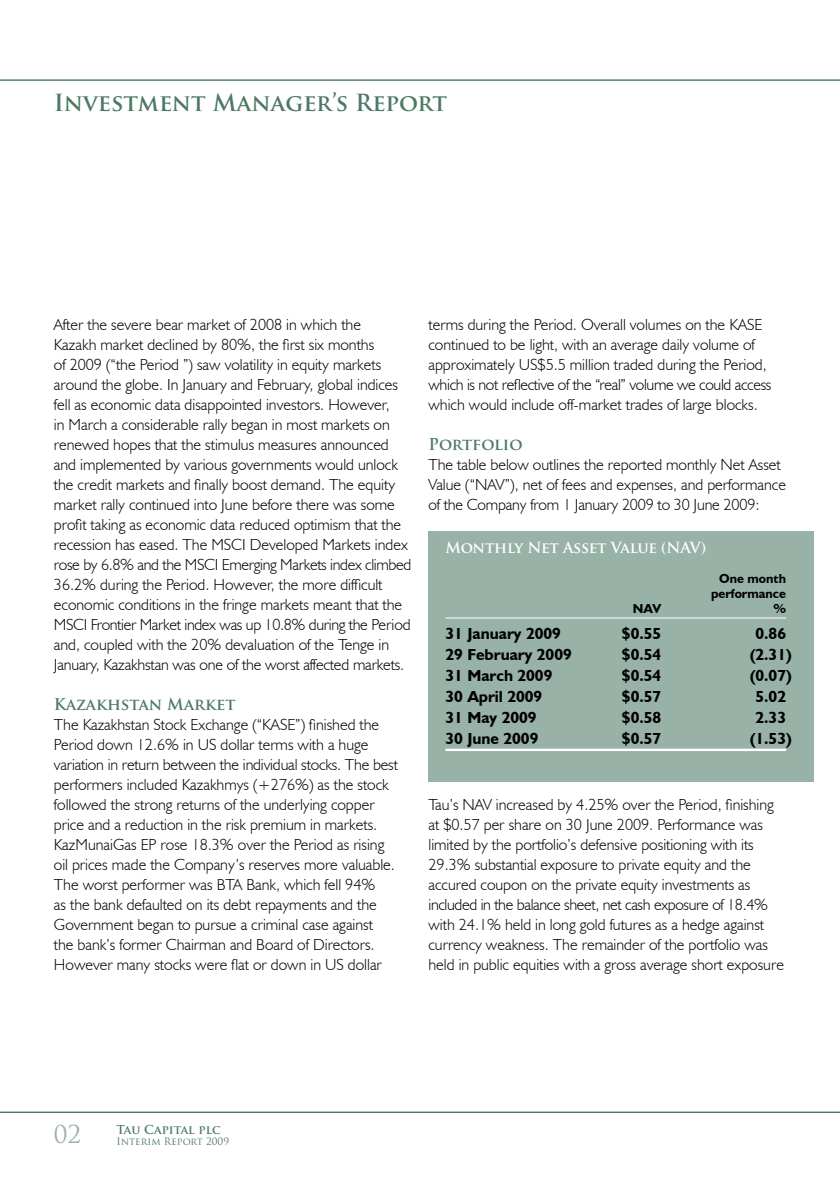
<style>
.page{position:relative;width:840px;height:1191px;background:#fff}
.page>*{position:absolute;margin:0;border:0;box-sizing:border-box;transform-origin:0 0}
.t1{font:24px "Trajan Pro";color:#99b2a7}
.t2{font:700 23px "Trajan Pro";color:#4d7964}
.t3{font:300 16px/20px "Humanist 521 BT";color:#000}
.t4{font:700 16px "Humanist 521 BT";color:#000}
.t5{font:700 16px "Trajan Pro";color:#4d7964}
.t6{font:700 15px "Trajan Pro";letter-spacing:-.02em;color:#fff}
.t7{font:700 13px/15px "Humanist 521 BT";color:#000;text-align:right}
.t8{font:700 12px "Trajan Pro";color:#4d7964}
.t9{font:10px "Trajan Pro";color:#4d7964}
</style>
<div class="page">
<hr style="left:0;top:79px;width:839px;height:2px;background:#4d7964">
<hr style="left:0;top:1111px;width:839px;height:2px;background:#4d7964">
<div style="left:428px;top:531px;width:386px;height:251px;background:#99b2a7"></div>
<hr style="left:445px;top:617px;width:340px;height:1px;background:#fff">
<hr style="left:445px;top:748px;width:340px;height:3px;background:#fff">
<h2 class="t2" style="left:54px;top:88px;width:394px">Investment Manager’s Report</h2>
<p class="t3" style="left:54px;top:314px;width:359px">After the severe bear market of 2008 in which the<br>Kazakh market declined by 80%, the first six months<br>of 2009 (“the Period ”) saw volatility in equity markets around the globe. In January and February, global indices fell as economic data disappointed investors. However,<br>in March a considerable rally began in most markets on renewed hopes that the stimulus measures announced and implemented by various governments would unlock the credit markets and finally boost demand. The equity market rally continued into June before there was some profit taking as economic data reduced optimism that the recession has eased. The MSCI Developed Markets index rose by 6.8% and the MSCI Emerging Markets index climbed 36.2% during the Period. However, the more difficult economic conditions in the fringe markets meant that the MSCI Frontier Market index was up 10.8% during the Period and, coupled with the 20% devaluation of the Tenge in January, Kazakhstan was one of the worst affected markets.</p>
<p class="t5" style="left:54px;top:694px;width:183px">Kazakhstan Market</p>
<p class="t3" style="left:54px;top:714px;width:345px">The Kazakhstan Stock Exchange (“KASE”) finished the Period down 12.6% in US dollar terms with a huge variation in return between the individual stocks. The best performers included Kazakhmys (+276%) as the stock followed the strong returns of the underlying copper price and a reduction in the risk premium in markets.<br>KazMunaiGas EP rose 18.3% over the Period as rising oil prices made the Company’s reserves more valuable.<br>The worst performer was BTA Bank, which fell 94%<br>as the bank defaulted on its debt repayments and the Government began to pursue a criminal case against<br>the bank’s former Chairman and Board of Directors.<br>However many stocks were flat or down in US dollar</p>
<p class="t3" style="left:428px;top:314px;width:344px">terms during the Period. Overall volumes on the KASE continued to be light, with an average daily volume of approximately US$5.5 million traded during the Period, which is not reflective of the “real” volume we could access which would include off‑market trades of large blocks.</p>
<p class="t5" style="left:428px;top:434px;width:95px">Portfolio</p>
<p class="t3" style="left:428px;top:454px;width:359px">The table below outlines the reported monthly Net Asset<br>Value (“NAV”), net of fees and expenses, and performance of the Company from 1 January 2009 to 30 June 2009:</p>
<p class="t6" style="left:445px;top:538px;width:262px">Monthly Net Asset Value (Nav)</p>
<p class="t7" style="left:710px;top:570px;width:76px">One month performance</p>
<p class="t7" style="left:632px;top:600px;width:30px">NAV</p>
<p class="t7" style="left:773px;top:600px;width:14px">%</p>
<p class="t4" style="left:445px;top:623px;width:117px">31 January 2009</p>
<p class="t4" style="left:621px;top:623px;width:41px">$0.55</p>
<p class="t4" style="left:755px;top:623px;width:32px">0.86</p>
<p class="t4" style="left:445px;top:644px;width:128px">29 February 2009</p>
<p class="t4" style="left:621px;top:644px;width:41px">$0.54</p>
<p class="t4" style="left:749px;top:644px;width:44px">(2.31)</p>
<p class="t4" style="left:445px;top:665px;width:108px">31 March 2009</p>
<p class="t4" style="left:621px;top:665px;width:41px">$0.54</p>
<p class="t4" style="left:749px;top:665px;width:44px">(0.07)</p>
<p class="t4" style="left:445px;top:686px;width:98px">30 April 2009</p>
<p class="t4" style="left:621px;top:686px;width:41px">$0.57</p>
<p class="t4" style="left:755px;top:686px;width:32px">5.02</p>
<p class="t4" style="left:445px;top:707px;width:92px">31 May 2009</p>
<p class="t4" style="left:621px;top:707px;width:41px">$0.58</p>
<p class="t4" style="left:755px;top:707px;width:32px">2.33</p>
<p class="t4" style="left:445px;top:728px;width:94px">30 June 2009</p>
<p class="t4" style="left:621px;top:728px;width:41px">$0.57</p>
<p class="t4" style="left:749px;top:728px;width:44px">(1.53)</p>
<p class="t3" style="left:428px;top:794px;width:357px">Tau’s NAV increased by 4.25% over the Period, finishing at $0.57 per share on 30 June 2009. Performance was limited by the portfolio’s defensive positioning with its 29.3% substantial exposure to private equity and the accured coupon on the private equity investments as included in the balance sheet, net cash exposure of 18.4% with 24.1% held in long gold futures as a hedge against currency weakness. The remainder of the portfolio was held in public equities with a gross average short exposure</p>
<h1 class="t1" style="left:54px;top:1119px;width:29px">02</h1>
<p class="t8" style="left:116px;top:1122px;width:106px">Tau Capital plc</p>
<p class="t9" style="left:116px;top:1135px;width:114px">Interim Report 2009</p>
</div>
